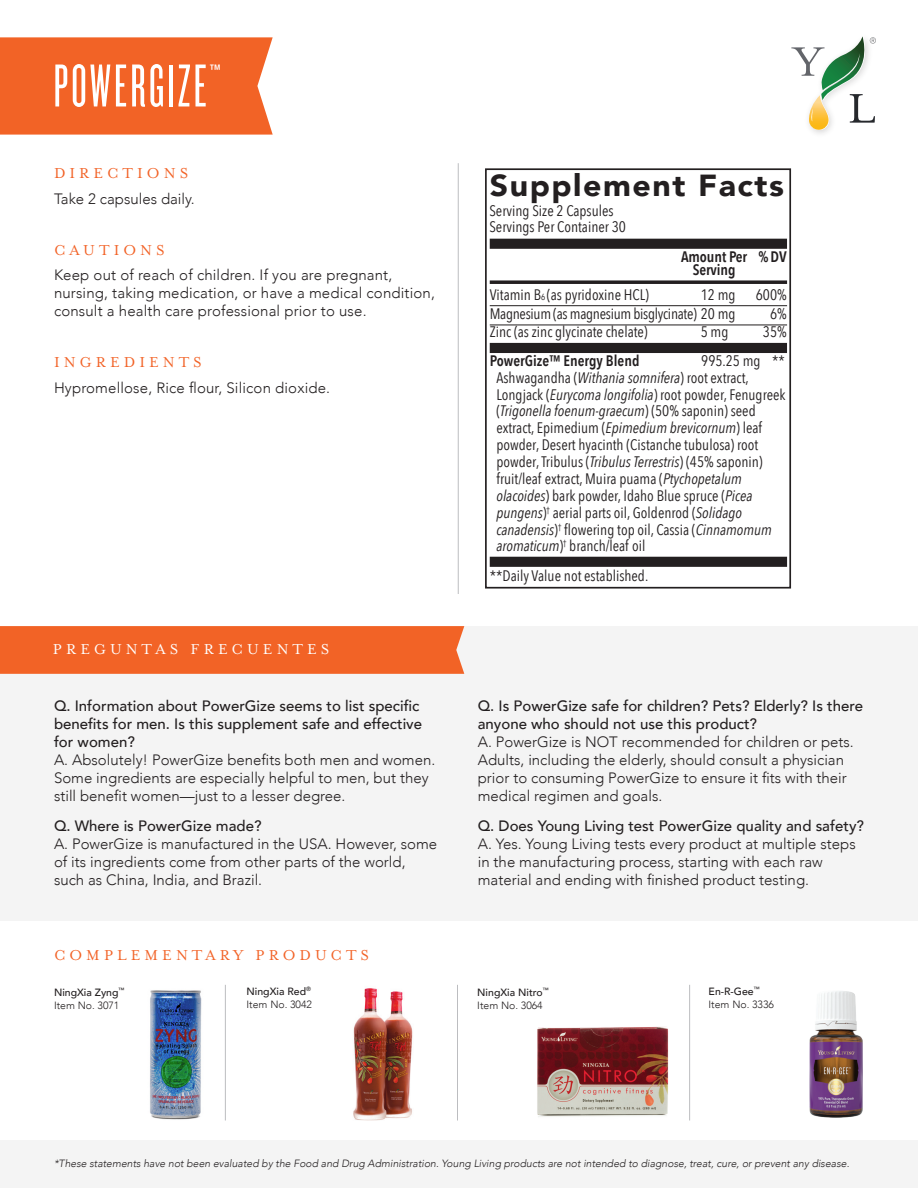
<style>
.page{position:relative;width:918px;height:1188px;background:#fff}
.page>*{position:absolute;margin:0;border:0;box-sizing:border-box;transform-origin:0 0}
.t1{font:63px "Knockout 26 Junior Flywght";letter-spacing:.05em;color:#fff}
.t2{font:900 30.45px "Avenir";letter-spacing:.05em;color:#231f20;scale:1.05 1}
.t3{font:16.5px "Mrs Eaves OT";letter-spacing:.25em;color:#f26226}
.t4{font:16.5px "Mrs Eaves OT";letter-spacing:.25em;color:#fff}
.t5{font:15.15px/16.8px "Avenir Next Condensed";color:#231f20}
.t6{font:600 15.15px/13.6px "Avenir Next Condensed";color:#231f20;text-align:center}
.t7{font:15.15px "Avenir Next Condensed";letter-spacing:-.02em;color:#231f20}
.t8{font:300 15px/18px "Avenir";color:#231f20}
.t9{font:italic 300 10.5px "Avenir";color:#231f20}
.t10{font:500 10.5px "Avenir";color:#231f20}
.t11{font:300 10.5px "Avenir";color:#231f20}
.s1{font-weight:500}
.s2{font-size:8.85px}
.s3{font-style:italic}
</style>
<div class="page">
<div style="left:0;top:626px;width:918px;height:295px;background:#f4f4f4"></div>
<hr style="left:458px;top:163px;width:1px;height:431px;background:#bcbdc0">
<svg style="left:791px;top:36px;width:85px;height:94px"></svg>
<div style="left:0;top:1140px;width:918px;height:48px;background:#f4f4f4"></div>
<hr style="left:225px;top:985px;width:1px;height:135px;background:#bcbdc0">
<hr style="left:457px;top:985px;width:1px;height:135px;background:#bcbdc0">
<hr style="left:689px;top:985px;width:1px;height:135px;background:#bcbdc0">
<img style="left:537px;top:1026px;width:132px;height:91px">
<img style="left:150px;top:990px;width:52px;height:130px">
<img style="left:353px;top:988px;width:60px;height:132px">
<img style="left:809px;top:991px;width:53px;height:126px">
<div style="left:485px;top:168px;width:306px;height:421px;border:2px solid #231f20"></div>
<div style="left:490px;top:239px;width:297px;height:10px;background:#231f20"></div>
<div style="left:490px;top:343px;width:297px;height:10px;background:#231f20"></div>
<svg style="left:490px;top:280px;width:297px;height:4px"></svg>
<hr style="left:490px;top:305px;width:297px;height:1px;background:#231f20">
<hr style="left:490px;top:325px;width:297px;height:1px;background:#231f20">
<div style="left:490px;top:557px;width:297px;height:10px;background:#231f20"></div>
<div style="left:0;top:37px;width:273px;height:98px;background:#f26326"></div>
<div style="left:0;top:626px;width:464px;height:48px;background:#f26326"></div>
<p class="t1" style="left:54px;top:51px;width:169px">POWERGIZE<sup>™</sup></p>
<p class="t3" style="left:54px;top:164px;width:136px">DIRECTIONS</p>
<p class="t8" style="left:54px;top:190px;width:142px">Take 2 capsules daily.</p>
<p class="t3" style="left:54px;top:241px;width:112px">CAUTIONS</p>
<p class="t8" style="left:54px;top:266px;width:382px">Keep out of reach of children. If you are pregnant, nursing, taking medication, or have a medical condition, consult a health care professional prior to use.</p>
<p class="t3" style="left:54px;top:353px;width:149px">INGREDIENTS</p>
<p class="t8" style="left:54px;top:379px;width:278px">Hypromellose, Rice flour, Silicon dioxide.</p>
<p class="t4" style="left:53px;top:640px;width:278px">PREGUNTAS FRECUENTES</p>
<p class="t8" style="left:54px;top:697px;width:383px"><span class="s1">Q. Information about PowerGize seems to list specific benefits for men. Is this supplement safe and effective for women?<br></span>A. Absolutely! PowerGize benefits both men and women.<br>Some ingredients are especially helpful to men, but they still benefit women—just to a lesser degree.</p>
<p class="t8" style="left:54px;top:817px;width:385px"><span class="s1">Q. Where is PowerGize made?<br></span>A. PowerGize is manufactured in the USA. However, some of its ingredients come from other parts of the world, such as China, India, and Brazil.</p>
<p class="t3" style="left:54px;top:946px;width:317px">COMPLEMENTARY PRODUCTS</p>
<p class="t10" style="left:54px;top:983px;width:72px">NingXia Zyng<sup>™</sup></p>
<p class="t11" style="left:54px;top:999px;width:67px">Item No. 3071</p>
<p class="t10" style="left:247px;top:982px;width:66px">NingXia Red<sup>®</sup></p>
<p class="t11" style="left:247px;top:998px;width:67px">Item No. 3042</p>
<p class="t2" style="left:490px;top:159px;width:282px">Supplement Facts</p>
<p class="t5" style="left:489px;top:202px;width:138px;line-height:15.9px">Serving Size 2 Capsules<br>Servings Per Container 30</p>
<p class="t6" style="left:758px;top:249px;width:30px">%DV</p>
<p class="t6" style="left:681px;top:249px;width:68px">Amount Per<br>Serving</p>
<p class="t5" style="left:490px;top:286px;width:161px">Vitamin B<span class="s2">6</span> (as pyridoxine HCL)</p>
<p class="t5" style="left:701px;top:286px;width:36px">12 mg</p>
<p class="t5" style="left:756px;top:286px;width:32px">600%</p>
<p class="t7" style="left:490px;top:301px;width:247px">Magnesium (as magnesium bisglycinate) 20 mg</p>
<p class="t5" style="left:770px;top:304px;width:18px">6%</p>
<p class="t5" style="left:490px;top:323px;width:160px">Zinc (as zinc glycinate chelate)</p>
<p class="t5" style="left:701px;top:323px;width:29px">5 mg</p>
<p class="t5" style="left:763px;top:323px;width:25px">35%</p>
<p class="t6" style="left:490px;top:354px;width:151px">PowerGize™ Energy Blend</p>
<p class="t5" style="left:496px;top:352px;width:291px;text-indent:205px">995.25 mg ** Ashwagandha (<span class="s3">Withania somnifera</span>) root extract, Longjack (<span class="s3">Eurycoma longifolia</span>) root powder, Fenugreek (<span class="s3">Trigonella foenum-graecum</span>) (50% saponin) seed extract, Epimedium (<span class="s3">Epimedium brevicornum</span>) leaf powder, Desert hyacinth (Cistanche tubulosa) root powder, Tribulus (<span class="s3">Tribulus Terrestris</span>) (45% saponin) fruit/leaf extract, Muira puama (<span class="s3">Ptychopetalum olacoides</span>) bark powder, Idaho Blue spruce (<span class="s3">Picea pungens</span>)<sup>†</sup> aerial parts oil, Goldenrod (<span class="s3">Solidago canadensis</span>)<sup>†</sup> flowering top oil, Cassia (<span class="s3">Cinnamomum aromaticum</span>)<sup>†</sup> branch/leaf oil</p>
<p class="t5" style="left:490px;top:566px;width:160px">**Daily Value not established.</p>
<p class="t8" style="left:478px;top:697px;width:387px"><span class="s1">Q. Is PowerGize safe for children? Pets? Elderly? Is there anyone who should not use this product?<br></span>A. PowerGize is NOT recommended for children or pets.<br>Adults, including the elderly, should consult a physician prior to consuming PowerGize to ensure it fits with their medical regimen and goals.</p>
<p class="t8" style="left:478px;top:817px;width:388px"><span class="s1">Q. Does Young Living test PowerGize quality and safety?<br></span>A. Yes. Young Living tests every product at multiple steps in the manufacturing process, starting with each raw material and ending with finished product testing.</p>
<p class="t10" style="left:477px;top:983px;width:73px">NingXia Nitro<sup>™</sup></p>
<p class="t11" style="left:477px;top:999px;width:67px">Item No. 3064</p>
<p class="t10" style="left:709px;top:982px;width:53px">En-R-Gee<sup>™</sup></p>
<p class="t11" style="left:709px;top:998px;width:67px">Item No. 3336</p>
<p class="t9" style="left:54px;top:1157px;width:797px">*These statements have not been evaluated by the Food and Drug Administration. Young Living products are not intended to diagnose, treat, cure, or prevent any disease.</p>
</div>
